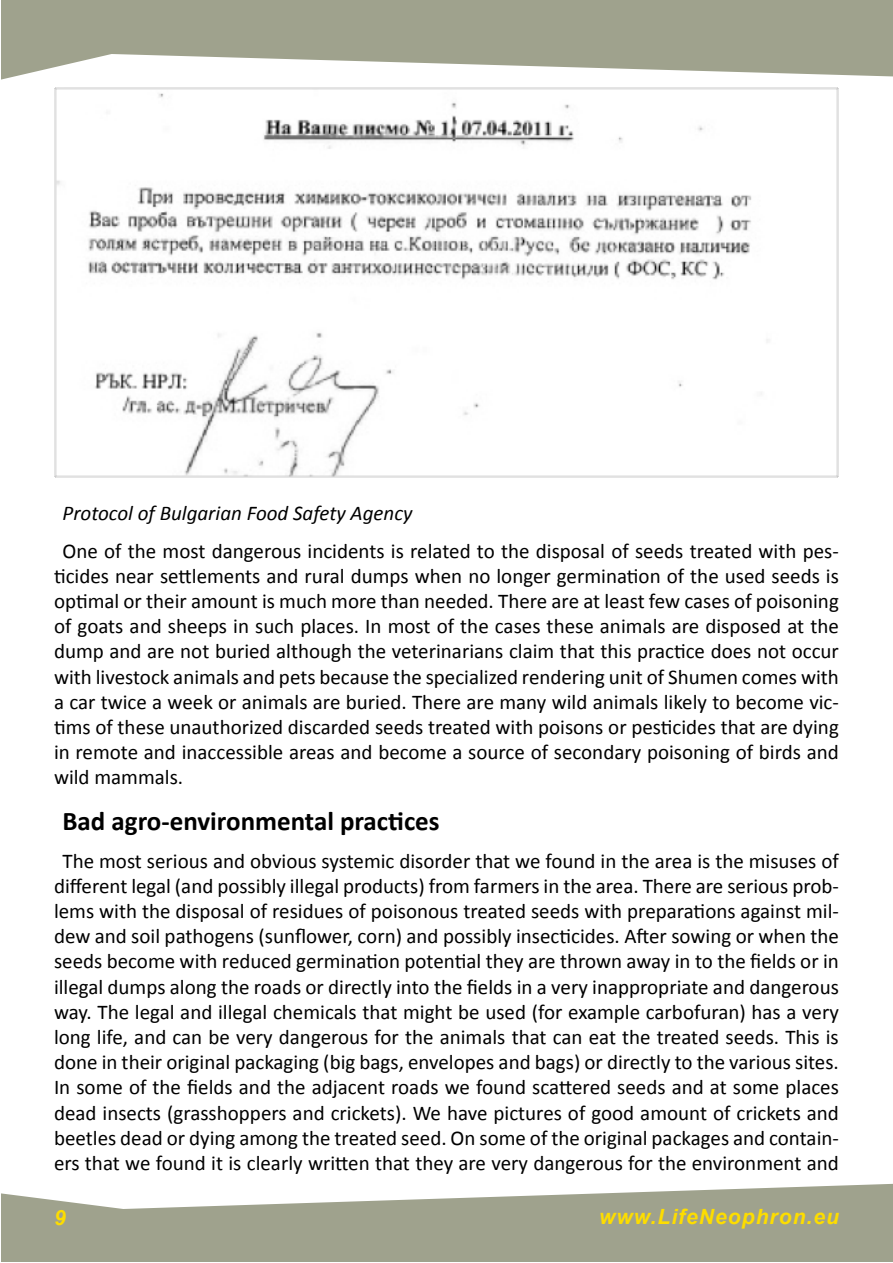
<style>
.page{position:relative;width:893px;height:1263px;background:#fff}
.page>*{position:absolute;margin:0;border:0;box-sizing:border-box;transform-origin:0 0}
.t1{font:700 27px "Calibri";color:#000}
.t2{font:21px/25.2px "Calibri";color:#000;text-align:justify}
.t3{font:italic 21px "Calibri";color:#000}
.t4{font:italic 700 21px "Arial";letter-spacing:.05em;color:#fddd00}
</style>
<div class="page">
<div style="left:1px;top:1px;width:891px;height:1261px;background:#9fa28d"></div>
<div style="left:1px;top:54px;width:892px;height:1155px;background:#fff"></div>
<img style="left:54px;top:87px;width:785px;height:391px">
<p class="t3" style="left:63px;top:498px;width:351px">Protocol of Bulgarian Food Safety Agency</p>
<p class="t2" style="left:54px;top:538px;width:786px;text-indent:9px">One of the most dangerous incidents is related to the disposal of seeds treated with pes&shy;ticides near settlements and rural dumps when no longer germination of the used seeds is optimal or their amount is much more than needed. There are at least few cases of poisoning of goats and sheeps in such places. In most of the cases these animals are disposed at the dump and are not buried although the veterinarians claim that this practice does not occur with livestock animals and pets because the specialized rendering unit of Shumen comes with a car twice a week or animals are buried. There are many wild animals likely to become vic&shy;tims of these unauthorized discarded seeds treated with poisons or pesticides that are dying in remote and inaccessible areas and become a source of secondary poisoning of birds and wild mammals.</p>
<p class="t1" style="left:63px;top:803px;width:379px">Bad agro-environmental practices</p>
<p class="t2" style="left:54px;top:848px;width:786px;text-align:center">The most serious and obvious systemic disorder that we found in the area is the misuses of different legal (and possibly illegal products) from farmers in the area. There are serious prob&shy;lems with the disposal of residues of poisonous treated seeds with preparations against mil&shy;dew and soil pathogens (sunflower, corn) and possibly insecticides. After sowing or when the seeds become with reduced germination potential they are thrown away in to the fields or in illegal dumps along the roads or directly into the fields in a very inappropriate and dangerous way. The legal and illegal chemicals that might be used (for example carbofuran) has a very long life, and can be very dangerous for the animals that can eat the treated seeds. This is done in their original packaging (big bags, envelopes and bags) or directly to the various sites.<br>In some of the fields and the adjacent roads we found scattered seeds and at some places dead insects (grasshoppers and crickets). We have pictures of good amount of crickets and beetles dead or dying among the treated seed. On some of the original packages and contain&shy;ers that we found it is clearly written that they are very dangerous for the environment and</p>
<p class="t4" style="left:54px;top:1203px;width:13px">9</p>
<p class="t4" style="left:599px;top:1203px;width:241px">www.LifeNeophron.eu</p>
</div>
